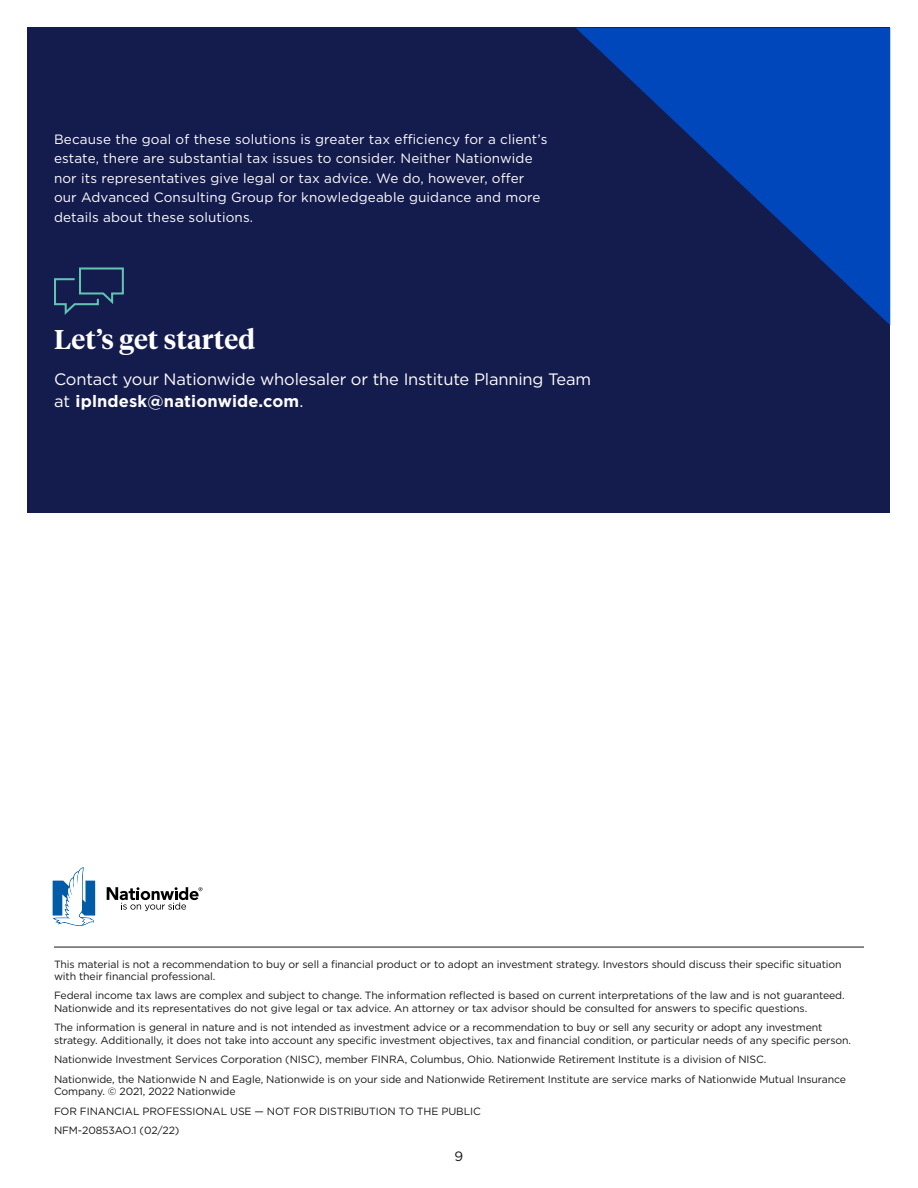
<style>
.page{position:relative;width:918px;height:1188px;background:#fff}
.page>*{position:absolute;margin:0;border:0;box-sizing:border-box;transform-origin:0 0}
.t1{font:600 27px "Tiempos Headline";letter-spacing:.015em;color:#fff}
.t2{font:16.5px/22.5px "Gotham";letter-spacing:-.01em;color:#fff}
.Body_copy{font:13.5px/19.5px "Gotham";letter-spacing:.01em;color:#fff}
.t3{font:13.5px "Gotham";color:#171717}
.Disclosure{font:10.5px/12.6px "Gotham";letter-spacing:-.01em;color:#171717}
.s1{font-weight:700}
</style>
<div class="page">
<div style="left:28px;top:28px;width:862px;height:485px;background:#141b4d"></div>
<svg style="left:576px;top:28px;width:315px;height:297px"></svg>
<svg style="left:54px;top:267px;width:70px;height:48px"></svg>
<hr style="left:54px;top:947px;width:810px;height:1px;background:#171717">
<svg style="left:53px;top:867px;width:42px;height:59px"></svg>
<svg style="left:107px;top:887px;width:96px;height:24px"></svg>
<p class="Body_copy" style="left:54px;top:129px;width:495px">Because the goal of these solutions is greater tax efficiency for a client’s estate, there are substantial tax issues to consider. Neither Nationwide nor its representatives give legal or tax advice. We do, however, offer our Advanced Consulting Group for knowledgeable guidance and more details about these solutions.</p>
<h2 class="t1" style="left:54px;top:320px;width:203px">Let’s get started</h2>
<h2 class="t2" style="left:54px;top:367px;width:539px">Contact your Nationwide wholesaler or the Institute Planning Team at <span class="s1">iplndesk@nationwide.com</span>.</h2>
<p class="Disclosure" style="left:54px;top:957px;width:789px">This material is not a recommendation to buy or sell a financial product or to adopt an investment strategy. Investors should discuss their specific situation with their financial professional.</p>
<p class="Disclosure" style="left:54px;top:989px;width:792px">Federal income tax laws are complex and subject to change. The information reflected is based on current interpretations of the law and is not guaranteed.<br>Nationwide and its representatives do not give legal or tax advice. An attorney or tax advisor should be consulted for answers to specific questions.</p>
<p class="Disclosure" style="left:54px;top:1021px;width:799px">The information is general in nature and is not intended as investment advice or a recommendation to buy or sell any security or adopt any investment strategy. Additionally, it does not take into account any specific investment objectives, tax and financial condition, or particular needs of any specific person.</p>
<p class="Disclosure" style="left:54px;top:1053px;width:714px">Nationwide Investment Services Corporation (NISC), member FINRA, Columbus, Ohio. Nationwide Retirement Institute is a division of NISC.</p>
<p class="Disclosure" style="left:54px;top:1072px;width:794px">Nationwide, the Nationwide N and Eagle, Nationwide is on your side and Nationwide Retirement Institute are service marks of Nationwide Mutual Insurance<br>Company. © 2021, 2022 Nationwide</p>
<p class="Disclosure" style="left:54px;top:1104px;width:428px">FOR FINANCIAL PROFESSIONAL USE — NOT FOR DISTRIBUTION TO THE PUBLIC</p>
<p class="Disclosure" style="left:54px;top:1124px;width:127px">NFM-20853AO.1 (02/22)</p>
<p class="t3" style="left:455px;top:1148px;width:10px">9</p>
</div>
